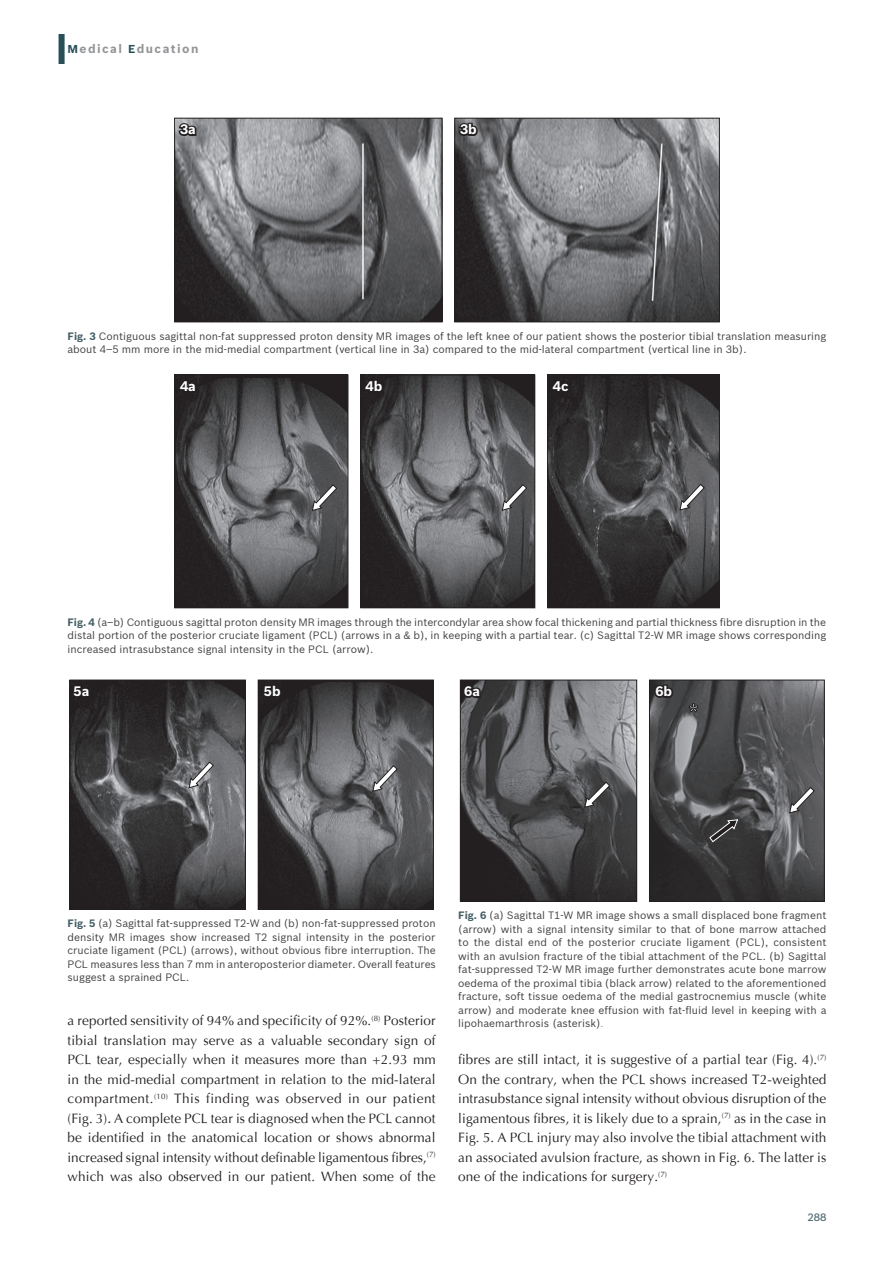
<style>
.page{position:relative;width:894px;height:1263px;background:#fff}
.page>*{position:absolute;margin:0;border:0;box-sizing:border-box;transform-origin:0 0}
.TX{font:13.5px/19.5px "Optima";letter-spacing:.01em;color:#231f20;text-align:justify}
.t1{font:700 13.5px "Bosch Sans";color:#fff}
.t2{font:700 12px "Bosch Sans";letter-spacing:.12em;color:#939598}
.FGC{font:10.5px/13.5px "Bosch Sans";color:#414243;text-align:justify}
.FOLIO{font:500 10.5px "Bosch Sans";color:#4f676d}
.s1{font-size:11.25px;color:#284f56}
.s2{font-weight:700;color:#425d64}
.s3{font-style:italic}
.s4{font-weight:300}
</style>
<div class="page">
<div style="left:58px;top:34px;width:7px;height:30px;background:#284f56"></div>
<img style="left:176px;top:376px;width:170px;height:230px">
<div style="left:174px;top:374px;width:174px;height:234px;border:1px solid #231f20"></div>
<img style="left:362px;top:376px;width:171px;height:230px">
<div style="left:360px;top:374px;width:175px;height:234px;border:1px solid #231f20"></div>
<img style="left:549px;top:376px;width:168px;height:230px">
<div style="left:547px;top:374px;width:172px;height:234px;border:1px solid #231f20"></div>
<svg style="left:311px;top:484px;width:26px;height:27px"></svg>
<svg style="left:501px;top:483px;width:26px;height:28px"></svg>
<svg style="left:678px;top:483px;width:27px;height:28px"></svg>
<svg style="left:176px;top:378px;width:22px;height:16px"></svg>
<svg style="left:362px;top:378px;width:22px;height:17px"></svg>
<svg style="left:549px;top:378px;width:23px;height:16px"></svg>
<img style="left:71px;top:681px;width:173px;height:226px">
<div style="left:69px;top:679px;width:177px;height:230px;border:1px solid #231f20"></div>
<img style="left:260px;top:681px;width:171px;height:226px">
<div style="left:258px;top:679px;width:175px;height:230px;border:1px solid #231f20"></div>
<svg style="left:188px;top:761px;width:26px;height:28px"></svg>
<svg style="left:372px;top:764px;width:26px;height:28px"></svg>
<svg style="left:71px;top:679px;width:21px;height:21px"></svg>
<svg style="left:261px;top:679px;width:22px;height:21px"></svg>
<img style="left:462px;top:681px;width:172px;height:218px">
<div style="left:460px;top:679px;width:176px;height:222px;border:1px solid #231f20"></div>
<img style="left:651px;top:681px;width:171px;height:218px">
<div style="left:649px;top:679px;width:175px;height:222px;border:1px solid #231f20"></div>
<svg style="left:583px;top:781px;width:27px;height:27px"></svg>
<svg style="left:788px;top:786px;width:26px;height:28px"></svg>
<svg style="left:708px;top:819px;width:30px;height:23px"></svg>
<svg style="left:688px;top:703px;width:10px;height:10px"></svg>
<svg style="left:461px;top:683px;width:21px;height:19px"></svg>
<svg style="left:652px;top:683px;width:22px;height:19px"></svg>
<img style="left:176px;top:120px;width:264px;height:200px">
<div style="left:174px;top:118px;width:268px;height:204px;border:1px solid #231f20"></div>
<img style="left:456px;top:120px;width:261px;height:200px">
<div style="left:454px;top:118px;width:265px;height:204px;border:1px solid #231f20"></div>
<svg style="left:177px;top:122px;width:21px;height:16px"></svg>
<svg style="left:456px;top:121px;width:23px;height:18px"></svg>
<p class="t2" style="left:68px;top:42px;width:132px"><span class="s1">M</span>edical <span class="s1">E</span>ducation</p>
<p class="t1" style="left:180px;top:121px;width:17px">3a</p>
<p class="t1" style="left:460px;top:121px;width:18px">3b</p>
<p class="FGC" style="left:68px;top:329px;width:760px"><span class="s2">Fig. 3</span> Contiguous sagittal non-fat suppressed proton density MR images of the left knee of our patient shows the posterior tibial translation measuring about 4–5 mm more in the mid-medial compartment (vertical line in 3a) compared to the mid-lateral compartment (vertical line in 3b).</p>
<p class="t1" style="left:180px;top:378px;width:17px">4a</p>
<p class="t1" style="left:365px;top:378px;width:18px">4b</p>
<p class="t1" style="left:552px;top:378px;width:17px">4c</p>
<p class="FGC" style="left:68px;top:615px;width:760px"><span class="s2">Fig. 4</span> (a–b) Contiguous sagittal proton density MR images through the intercondylar area show focal thickening and partial thickness fibre disruption in the distal portion of the posterior cruciate ligament (PCL) (arrows in a &amp; b), in keeping with a partial tear. (c) Sagittal T2-W MR image shows corresponding increased intrasubstance signal intensity in the PCL (arrow).</p>
<p class="t1" style="left:74px;top:683px;width:17px">5a</p>
<p class="t1" style="left:264px;top:683px;width:18px">5b</p>
<p class="t1" style="left:464px;top:683px;width:17px">6a</p>
<p class="t1" style="left:655px;top:683px;width:18px">6b</p>
<p class="FGC" style="left:68px;top:916px;width:370px"><span class="s2">Fig. 5</span> (a) Sagittal fat-suppressed T2-W and (b) non-fat-suppressed proton density MR images show increased T2 signal intensity in the posterior cruciate ligament (PCL) (arrows), without obvious fibre interruption. The PCL measures less than 7 mm in anteroposterior diameter. Overall features suggest a sprained PCL.</p>
<p class="TX" style="left:68px;top:1011px;width:369px">a reported sensitivity of 94% and specificity of 92%.<sup>(8)</sup> Posterior tibial translation may serve as a valuable secondary sign of PCL tear, especially when it measures more than +2.93 mm in the mid-medial compartment in relation to the mid-lateral compartment.<sup>(10)</sup> This finding was observed in our patient (Fig. 3)<span class="s3">.</span> A complete PCL tear is diagnosed when the PCL cannot be identified in the anatomical location or shows abnormal increased signal intensity without definable ligamentous fibres,<sup>(7) </sup>which was also observed in our patient. When some of the</p>
<p class="FGC" style="left:458px;top:908px;width:369px"><span class="s2">Fig. 6</span> (a) Sagittal T1-W MR image shows a small displaced bone fragment (arrow) with a signal intensity similar to that of bone marrow attached to the distal end of the posterior cruciate ligament (PCL), consistent with an avulsion fracture of the tibial attachment of the PCL. (b) Sagittal fat-suppressed T2-W MR image further demonstrates acute bone marrow oedema of the proximal tibia (black arrow) related to the aforementioned fracture, soft tissue oedema of the medial gastrocnemius muscle (white arrow) and moderate knee effusion with fat-fluid level in keeping with a lipohaemarthrosis (asterisk)<span class="s4">.</span></p>
<p class="TX" style="left:458px;top:1050px;width:369px">fibres are still intact, it is suggestive of a partial tear (Fig. 4).<sup>(7)<br></sup>On the contrary, when the PCL shows increased T2-weighted intrasubstance signal intensity without obvious disruption of the ligamentous fibres, it is likely due to a sprain,<sup>(7)</sup> as in the case in Fig. 5. A PCL injury may also involve the tibial attachment with an associated avulsion fracture, as shown in Fig. 6. The latter is one of the indications for surgery.<sup>(7)</sup></p>
<p class="FOLIO" style="left:807px;top:1211px;width:20px">288</p>
</div>
